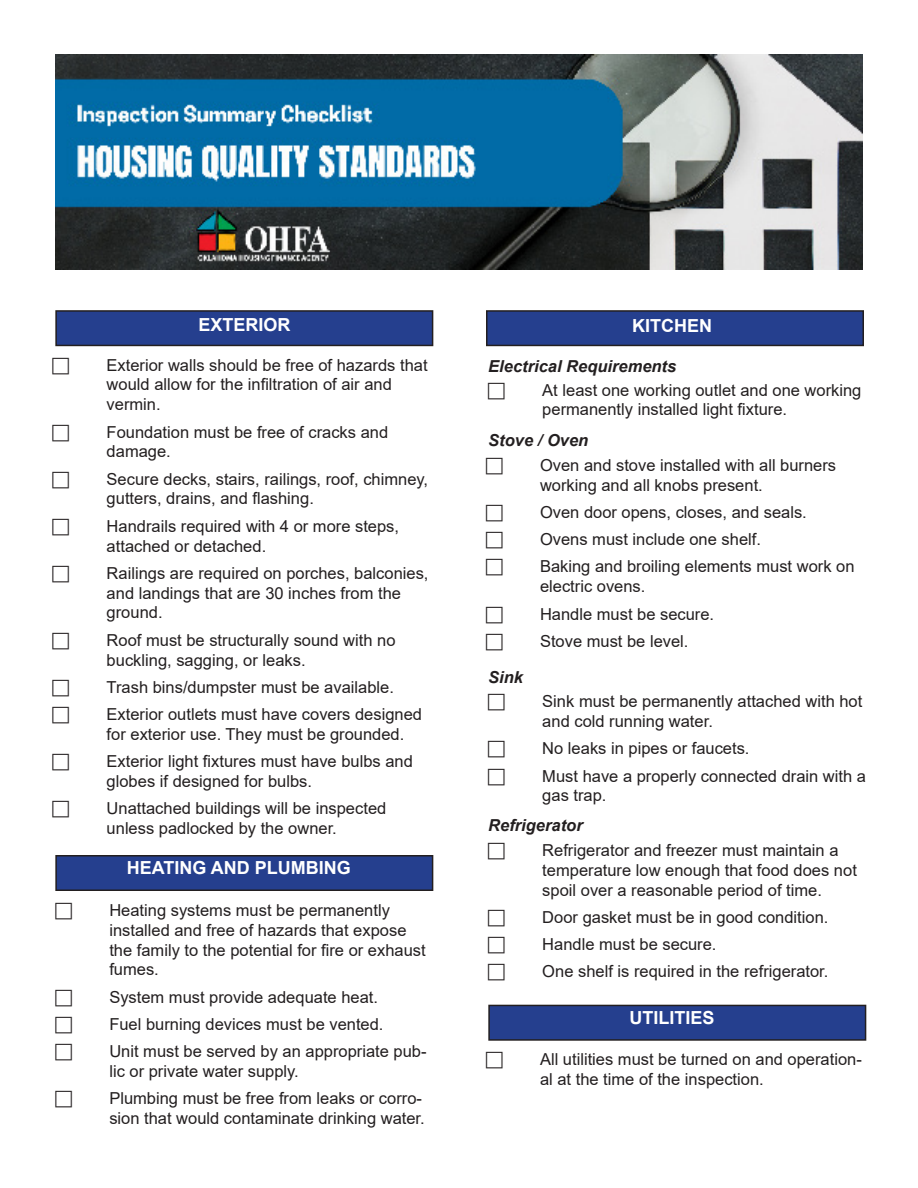
<style>
.page{position:relative;width:918px;height:1188px;background:#fff}
.page>*{position:absolute;margin:0;border:0;box-sizing:border-box;transform-origin:0 0}
.t1{font:700 18px "Arial";color:#fff}
.t2{font:16.5px/19.8px "Arial";color:#231f20}
.t3{font:italic 700 16.5px "Arial";color:#231f20}
</style>
<div class="page">
<div style="left:56px;top:311px;width:377px;height:34px;background:#253f8e"></div>
<div style="left:55px;top:310px;width:378px;height:36px;border:2px solid #231f20"></div>
<div style="left:56px;top:856px;width:377px;height:34px;background:#253f8e"></div>
<div style="left:55px;top:855px;width:378px;height:36px;border:2px solid #231f20"></div>
<div style="left:487px;top:311px;width:376px;height:34px;background:#253f8e"></div>
<div style="left:486px;top:310px;width:378px;height:36px;border:2px solid #231f20"></div>
<div style="left:489px;top:1005px;width:377px;height:35px;background:#253f8e"></div>
<div style="left:488px;top:1005px;width:378px;height:36px;border:2px solid #231f20"></div>
<img style="left:55px;top:54px;width:807px;height:216px">
<p class="t1" style="left:198px;top:312px;width:94px">EXTERIOR</p>
<p class="t2" style="left:107px;top:355px;width:322px">Exterior walls should be free of hazards that would allow for the infiltration of air and vermin.</p>
<p class="t2" style="left:107px;top:422px;width:283px">Foundation must be free of cracks and damage.</p>
<p class="t2" style="left:107px;top:469px;width:323px">Secure decks, stairs, railings, roof, chimney, gutters, drains, and flashing.</p>
<p class="t2" style="left:107px;top:516px;width:294px">Handrails required with 4 or more steps, attached or detached.</p>
<p class="t2" style="left:107px;top:563px;width:323px">Railings are required on porches, balconies, and landings that are 30 inches from the ground.</p>
<p class="t2" style="left:107px;top:630px;width:290px">Roof must be structurally sound with no buckling, sagging, or leaks.</p>
<p class="t2" style="left:107px;top:677px;width:289px">Trash bins/dumpster must be available.</p>
<p class="t2" style="left:107px;top:704px;width:317px">Exterior outlets must have covers designed for exterior use. They must be grounded.</p>
<p class="t2" style="left:107px;top:751px;width:308px">Exterior light fixtures must have bulbs and globes if designed for bulbs.</p>
<p class="t2" style="left:107px;top:799px;width:281px">Unattached buildings will be inspected unless padlocked by the owner.</p>
<p class="t1" style="left:127px;top:855px;width:225px">HEATING AND PLUMBING</p>
<p class="t2" style="left:109px;top:900px;width:318px">Heating systems must be permanently installed and free of hazards that expose the family to the potential for fire or exhaust fumes.</p>
<p class="t2" style="left:109px;top:987px;width:270px">System must provide adequate heat.</p>
<p class="t2" style="left:109px;top:1014px;width:276px">Fuel burning devices must be vented.</p>
<p class="t2" style="left:109px;top:1041px;width:319px">Unit must be served by an appropriate pub&shy;lic or private water supply.</p>
<p class="t2" style="left:109px;top:1089px;width:317px">Plumbing must be free from leaks or corro&shy;sion that would contaminate drinking water.</p>
<p class="t1" style="left:632px;top:313px;width:81px">KITCHEN</p>
<p class="t3" style="left:488px;top:356px;width:189px">Electrical Requirements</p>
<p class="t2" style="left:542px;top:380px;width:321px">At least one working outlet and one working permanently installed light fixture.</p>
<p class="t3" style="left:488px;top:429px;width:101px">Stove / Oven</p>
<p class="t3" style="left:488px;top:666px;width:36px">Sink</p>
<p class="t2" style="left:540px;top:455px;width:298px">Oven and stove installed with all burners working and all knobs present.</p>
<p class="t2" style="left:540px;top:502px;width:268px">Oven door opens, closes, and seals.</p>
<p class="t2" style="left:540px;top:529px;width:223px">Ovens must include one shelf.</p>
<p class="t2" style="left:540px;top:557px;width:316px">Baking and broiling elements must work on electric ovens.</p>
<p class="t2" style="left:540px;top:604px;width:176px">Handle must be secure.</p>
<p class="t2" style="left:540px;top:631px;width:150px">Stove must be level.</p>
<p class="t2" style="left:542px;top:691px;width:322px">Sink must be permanently attached with hot and cold running water.</p>
<p class="t2" style="left:542px;top:738px;width:209px">No leaks in pipes or faucets.</p>
<p class="t2" style="left:542px;top:766px;width:325px">Must have a properly connected drain with a gas trap.</p>
<p class="t3" style="left:488px;top:815px;width:96px">Refrigerator</p>
<p class="t2" style="left:542px;top:840px;width:316px">Refrigerator and freezer must maintain a temperature low enough that food does not spoil over a reasonable period of time.</p>
<p class="t2" style="left:542px;top:907px;width:288px">Door gasket must be in good condition.</p>
<p class="t2" style="left:542px;top:934px;width:176px">Handle must be secure.</p>
<p class="t2" style="left:542px;top:962px;width:288px">One shelf is required in the refrigerator.</p>
<p class="t1" style="left:629px;top:1005px;width:87px">UTILITIES</p>
<p class="t2" style="left:540px;top:1049px;width:323px">All utilities must be turned on and operation&shy;al at the time of the inspection.</p>
</div>
